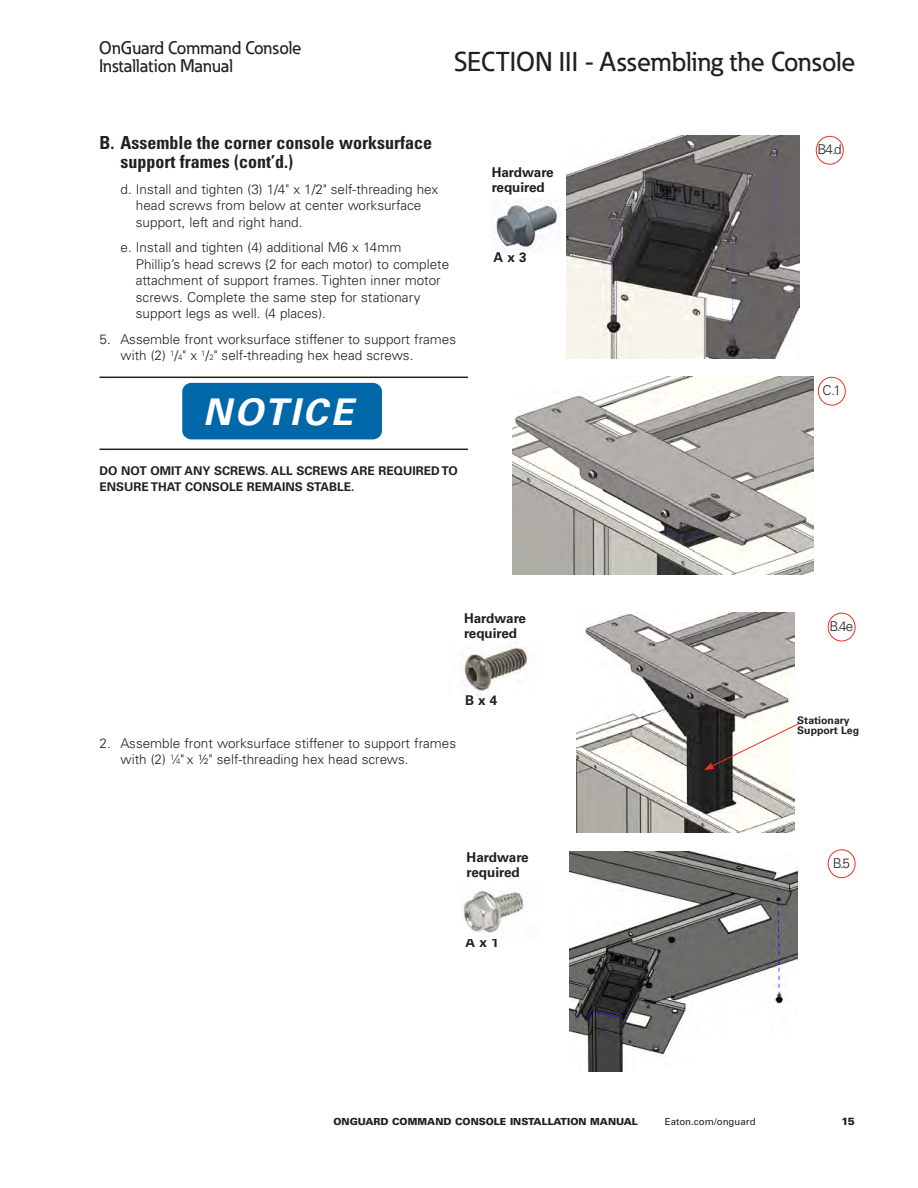
<style>
.page{position:relative;width:918px;height:1188px;background:#fff}
.page>*{position:absolute;margin:0;border:0;box-sizing:border-box;transform-origin:0 0}
.t1{font:italic 700 36.75px "Univers LT Std";letter-spacing:.08em;color:#fff}
._00_Header_Flush_Lef{font:500 27px "Eaton";color:#231f20}
._01_Head2{font:700 condensed 18px/19.5px "Univers LT Std";color:#231f20}
.t2{font:500 18px/18px "Eaton";color:#231f20}
.Body_9_11__6_NCOOK{font:300 13.5px/16.5px "Univers LT Std";color:#231f20}
._02_Body{font:700 13.5px/15px "Univers LT Std";color:#231f20}
._10_Warning_Voltage{font:700 12px/16.5px "Univers LT Std";color:#231f20}
._06_Callout{font:700 10.5px/10.5px "Univers LT Std";color:#231f20}
.t3{font:900 10.5px "Univers LT Std";color:#231f20}
.t4{font:900 9.75px "Univers LT Std";color:#231f20}
.t5{font:9.75px "Univers LT Std";color:#231f20}
.s1{font-size:7.8px}
</style>
<div class="page">
<img style="left:462px;top:647px;width:69px;height:48px">
<img style="left:566px;top:136px;width:234px;height:222px">
<img style="left:576px;top:613px;width:218px;height:219px">
<img style="left:513px;top:376px;width:300px;height:199px">
<img style="left:569px;top:851px;width:229px;height:221px">
<svg style="left:704px;top:723px;width:95px;height:47px"></svg>
<div style="left:818px;top:377px;width:28px;height:29px;border:1px solid #ee2e22;border-radius:50%"></div>
<div style="left:828px;top:849px;width:28px;height:29px;border:1px solid #ee2e22;border-radius:50%"></div>
<div style="left:828px;top:613px;width:28px;height:28px;border:1px solid #ee2e22;border-radius:50%"></div>
<div style="left:816px;top:136px;width:28px;height:29px;border:1px solid #ee2e22;border-radius:50%"></div>
<hr style="left:100px;top:377px;width:368px;height:1px;background:#231f20">
<hr style="left:100px;top:449px;width:368px;height:1px;background:#231f20">
<div style="left:183px;top:384px;width:198px;height:54px;background:#0068a9;border-radius:8px"></div>
<div style="left:182px;top:383px;width:200px;height:56px;border:2px solid #0068a9;border-radius:8px"></div>
<img style="left:491px;top:201px;width:68px;height:47px">
<img style="left:462px;top:891px;width:63px;height:46px">
<h3 class="t2" style="left:99px;top:39px;width:204px">OnGuard Command Console<br>Installation Manual</h3>
<p class="_00_Header_Flush_Lef" style="left:454px;top:45px;width:403px">SECTION III - Assembling the Console</p>
<p class="_01_Head2" style="left:121px;top:132px;width:313px;text-indent:-21px">B. Assemble the corner console worksurface support frames (cont’d.)</p>
<p class="Body_9_11__6_NCOOK" style="left:136px;top:181px;width:304px;text-indent:-15px">d. Install and tighten (3) 1/4" x 1/2" self-threading hex head screws from below at center worksurface support, left and right hand.</p>
<p class="Body_9_11__6_NCOOK" style="left:136px;top:239px;width:315px;text-indent:-15px">e. Install and tighten (4) additional M6 x 14mm Phillip’s head screws {2 for each motor) to complete attachment of support frames. Tighten inner motor screws. Complete the same step for stationary support legs as well. (4 places).</p>
<p class="Body_9_11__6_NCOOK" style="left:121px;top:331px;width:337px;text-indent:-21px">5. Assemble front worksurface stiffener to support frames with (2) <sup>1</sup>/<span class="s1">4</span>" x <sup>1</sup>/<span class="s1">2</span>" self-threading hex head screws.</p>
<p class="t1" style="left:203px;top:390px;width:151px">NOTICE</p>
<p class="_10_Warning_Voltage" style="left:100px;top:462px;width:360px">DO NOT OMIT ANY SCREWS. ALL SCREWS ARE REQUIRED TO<br>ENSURE THAT CONSOLE REMAINS STABLE.</p>
<p class="_02_Body" style="left:492px;top:165px;width:64px">Hardware required</p>
<p class="_02_Body" style="left:494px;top:250px;width:35px">A x 3</p>
<p class="_02_Body" style="left:464px;top:610px;width:64px">Hardware required</p>
<p class="_02_Body" style="left:465px;top:692px;width:34px">B x 4</p>
<p class="Body_9_11__6_NCOOK" style="left:121px;top:735px;width:337px;text-indent:-21px">2. Assemble front worksurface stiffener to support frames with (2) <sup>1</sup>⁄<span class="s1">4</span>" x 1/2" self-threading hex head screws.</p>
<p class="_02_Body" style="left:467px;top:850px;width:64px">Hardware required</p>
<p class="_02_Body" style="left:466px;top:935px;width:35px">A x 1</p>
<p class="Body_9_11__6_NCOOK" style="left:818px;top:141px;width:26px">B4.d</p>
<p class="Body_9_11__6_NCOOK" style="left:822px;top:382px;width:20px">C.1</p>
<p class="Body_9_11__6_NCOOK" style="left:830px;top:618px;width:25px">B.4e</p>
<p class="_06_Callout" style="left:797px;top:715px;width:63px">Stationary<br>Support Leg</p>
<p class="Body_9_11__6_NCOOK" style="left:833px;top:855px;width:19px">B.5</p>
<p class="t4" style="left:333px;top:1115px;width:306px">ONGUARD COMMAND CONSOLE INSTALLATION MANUAL</p>
<p class="t5" style="left:665px;top:1116px;width:92px">Eaton.com/onguard</p>
<p class="t3" style="left:841px;top:1115px;width:15px">15</p>
</div>
